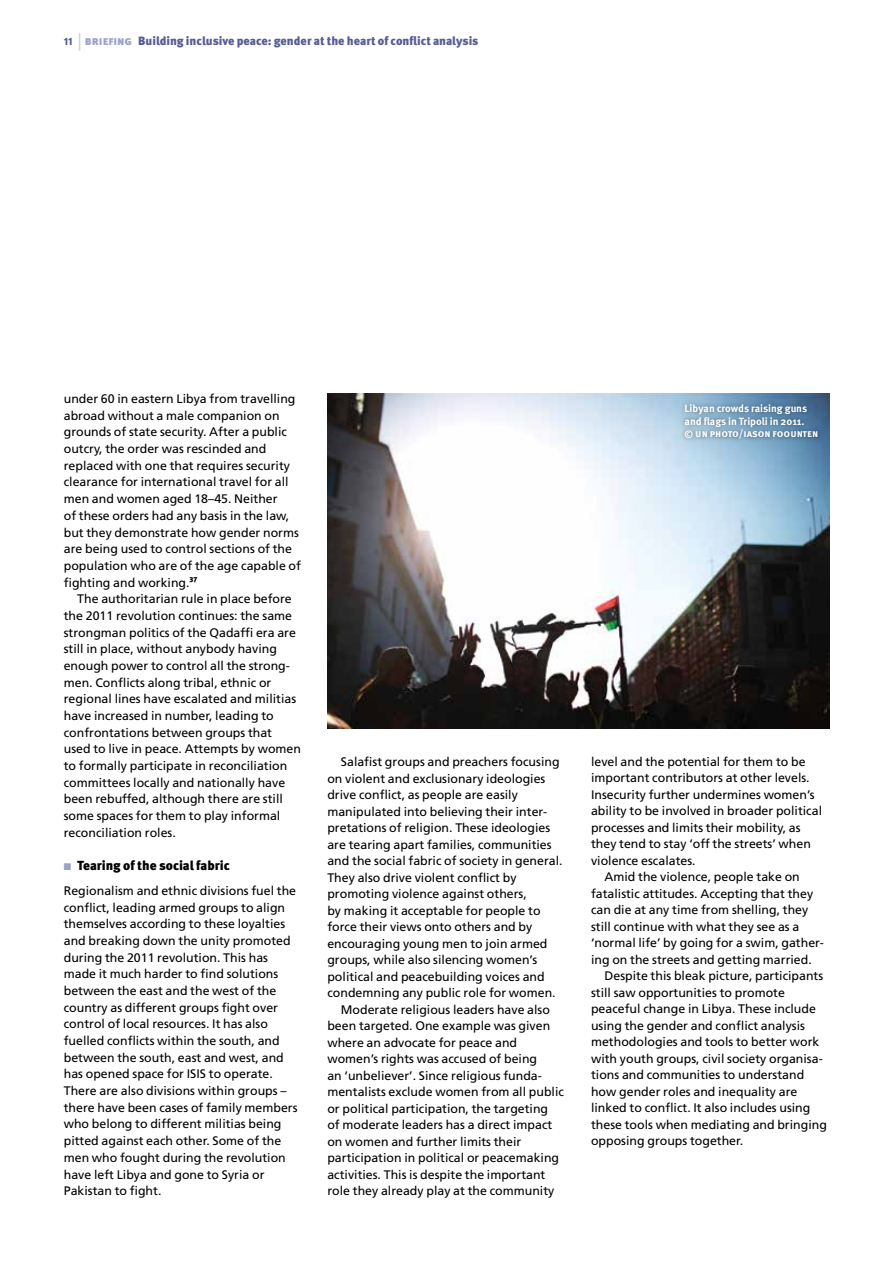
<style>
.page{position:relative;width:893px;height:1263px;background:#fff}
.page>*{position:absolute;margin:0;border:0;box-sizing:border-box;transform-origin:0 0}
.t1{font:900 13.2px "Meta Pro";color:#000}
.t2{font:12.3px/16.6px "Frutiger LT Std";color:#000}
.t3{font:900 12px "Meta Pro";color:#575e92}
.t4{font:700 10.5px/12.8px "Meta Pro";color:#fff}
.s1{font-size:10.5px}
.s2{font-weight:400;font-size:18px;color:#c7c8e1}
.s3{color:#9da0c9}
</style>
<div class="page">
<img style="left:327px;top:393px;width:502px;height:335px">
<div style="left:680px;top:399px;width:143px;height:46px;background:#000;opacity:.5"></div>
<p class="t3" style="left:64px;top:34px;width:416px"><span class="s1">11</span> <span class="s2">|</span> <span class="s3">briefing</span> Building inclusive peace: gender at the heart of conflict analysis</p>
<p class="t2" style="left:64px;top:390px;width:239px">under 60 in eastern Libya from travelling abroad without a male companion on grounds of state security. After a public outcry, the order was rescinded and replaced with one that requires security clearance for international travel for all men and women aged 18–45. Neither<br>of these orders had any basis in the law, but they demonstrate how gender norms are being used to control sections of the population who are of the age capable of fighting and working.<sup>37</sup></p>
<p class="t2" style="left:64px;top:591px;width:239px;text-indent:14px">The authoritarian rule in place before the 2011 revolution continues: the same strongman politics of the Qadaffi era are still in place, without anybody having enough power to control all the strong&shy;men. Conflicts along tribal, ethnic or regional lines have escalated and militias have increased in number, leading to confrontations between groups that used to live in peace. Attempts by women to formally participate in reconciliation committees locally and nationally have been rebuffed, although there are still some spaces for them to play informal reconciliation roles.</p>
<p class="t1" style="left:64px;top:857px;width:168px"><span class="s3">■</span> Tearing of the social fabric</p>
<p class="t2" style="left:64px;top:882px;width:235px">Regionalism and ethnic divisions fuel the conflict, leading armed groups to align themselves according to these loyalties and breaking down the unity promoted during the 2011 revolution. This has made it much harder to find solutions between the east and the west of the country as different groups fight over control of local resources. It has also fuelled conflicts within the south, and between the south, east and west, and has opened space for ISIS to operate.<br>There are also divisions within groups – there have been cases of family members who belong to different militias being pitted against each other. Some of the men who fought during the revolution have left Libya and gone to Syria or Pakistan to fight.</p>
<p class="t2" style="left:341px;top:753px;width:220px">Salafist groups and preachers focusing</p>
<p class="t2" style="left:327px;top:770px;width:219px">on violent and exclusionary ideologies</p>
<p class="t2" style="left:327px;top:786px;width:192px">drive conflict, as people are easily</p>
<p class="t2" style="left:327px;top:803px;width:221px">manipulated into believing their inter-</p>
<p class="t2" style="left:327px;top:819px;width:224px">pretations of religion. These ideologies</p>
<p class="t2" style="left:327px;top:836px;width:226px">are tearing apart families, communities</p>
<p class="t2" style="left:327px;top:852px;width:237px">and the social fabric of society in general.</p>
<p class="t2" style="left:327px;top:869px;width:191px">They also drive violent conflict by</p>
<p class="t2" style="left:327px;top:885px;width:201px">promoting violence against others,</p>
<p class="t2" style="left:327px;top:902px;width:215px">by making it acceptable for people to</p>
<p class="t2" style="left:327px;top:918px;width:206px">force their views onto others and by</p>
<p class="t2" style="left:327px;top:935px;width:222px">encouraging young men to join armed</p>
<p class="t2" style="left:327px;top:951px;width:211px">groups, while also silencing women’s</p>
<p class="t2" style="left:327px;top:968px;width:219px">political and peacebuilding voices and</p>
<p class="t2" style="left:327px;top:984px;width:230px">condemning any public role for women.</p>
<p class="t2" style="left:341px;top:1001px;width:211px">Moderate religious leaders have also</p>
<p class="t2" style="left:327px;top:1017px;width:224px">been targeted. One example was given</p>
<p class="t2" style="left:327px;top:1034px;width:191px">where an advocate for peace and</p>
<p class="t2" style="left:327px;top:1050px;width:211px">women’s rights was accused of being</p>
<p class="t2" style="left:327px;top:1067px;width:216px">an ‘unbeliever’. Since religious funda-</p>
<p class="t2" style="left:327px;top:1083px;width:238px">mentalists exclude women from all public</p>
<p class="t2" style="left:327px;top:1100px;width:222px">or political participation, the targeting</p>
<p class="t2" style="left:327px;top:1116px;width:226px">of moderate leaders has a direct impact</p>
<p class="t2" style="left:327px;top:1133px;width:195px">on women and further limits their</p>
<p class="t2" style="left:327px;top:1149px;width:233px">participation in political or peacemaking</p>
<p class="t2" style="left:327px;top:1166px;width:219px">activities. This is despite the important</p>
<p class="t2" style="left:327px;top:1182px;width:228px">role they already play at the community</p>
<p class="t4" style="left:685px;top:402px;width:135px">Libyan crowds raising guns and flags in Tripoli in 2011.<br>© un photo/iason foounten</p>
<p class="t2" style="left:591px;top:753px;width:216px">level and the potential for them to be</p>
<p class="t2" style="left:591px;top:770px;width:220px">important contributors at other levels.</p>
<p class="t2" style="left:591px;top:786px;width:225px">Insecurity further undermines women’s</p>
<p class="t2" style="left:591px;top:803px;width:233px">ability to be involved in broader political</p>
<p class="t2" style="left:591px;top:819px;width:211px">processes and limits their mobility, as</p>
<p class="t2" style="left:591px;top:836px;width:221px">they tend to stay ‘off the streets’ when</p>
<p class="t2" style="left:591px;top:852px;width:106px">violence escalates.</p>
<p class="t2" style="left:605px;top:869px;width:197px">Amid the violence, people take on</p>
<p class="t2" style="left:591px;top:885px;width:224px">fatalistic attitudes. Accepting that they</p>
<p class="t2" style="left:591px;top:902px;width:219px">can die at any time from shelling, they</p>
<p class="t2" style="left:591px;top:918px;width:210px">still continue with what they see as a</p>
<p class="t2" style="left:591px;top:935px;width:234px">‘normal life’ by going for a swim, gather-</p>
<p class="t2" style="left:591px;top:951px;width:222px">ing on the streets and getting married.</p>
<p class="t2" style="left:605px;top:968px;width:220px">Despite this bleak picture, participants</p>
<p class="t2" style="left:591px;top:984px;width:195px">still saw opportunities to promote</p>
<p class="t2" style="left:591px;top:1001px;width:226px">peaceful change in Libya. These include</p>
<p class="t2" style="left:591px;top:1017px;width:215px">using the gender and conflict analysis</p>
<p class="t2" style="left:591px;top:1034px;width:230px">methodologies and tools to better work</p>
<p class="t2" style="left:591px;top:1050px;width:233px">with youth groups, civil society organisa-</p>
<p class="t2" style="left:591px;top:1067px;width:215px">tions and communities to understand</p>
<p class="t2" style="left:591px;top:1083px;width:208px">how gender roles and inequality are</p>
<p class="t2" style="left:591px;top:1100px;width:221px">linked to conflict. It also includes using</p>
<p class="t2" style="left:591px;top:1116px;width:237px">these tools when mediating and bringing</p>
<p class="t2" style="left:591px;top:1133px;width:154px">opposing groups together.</p>
</div>
